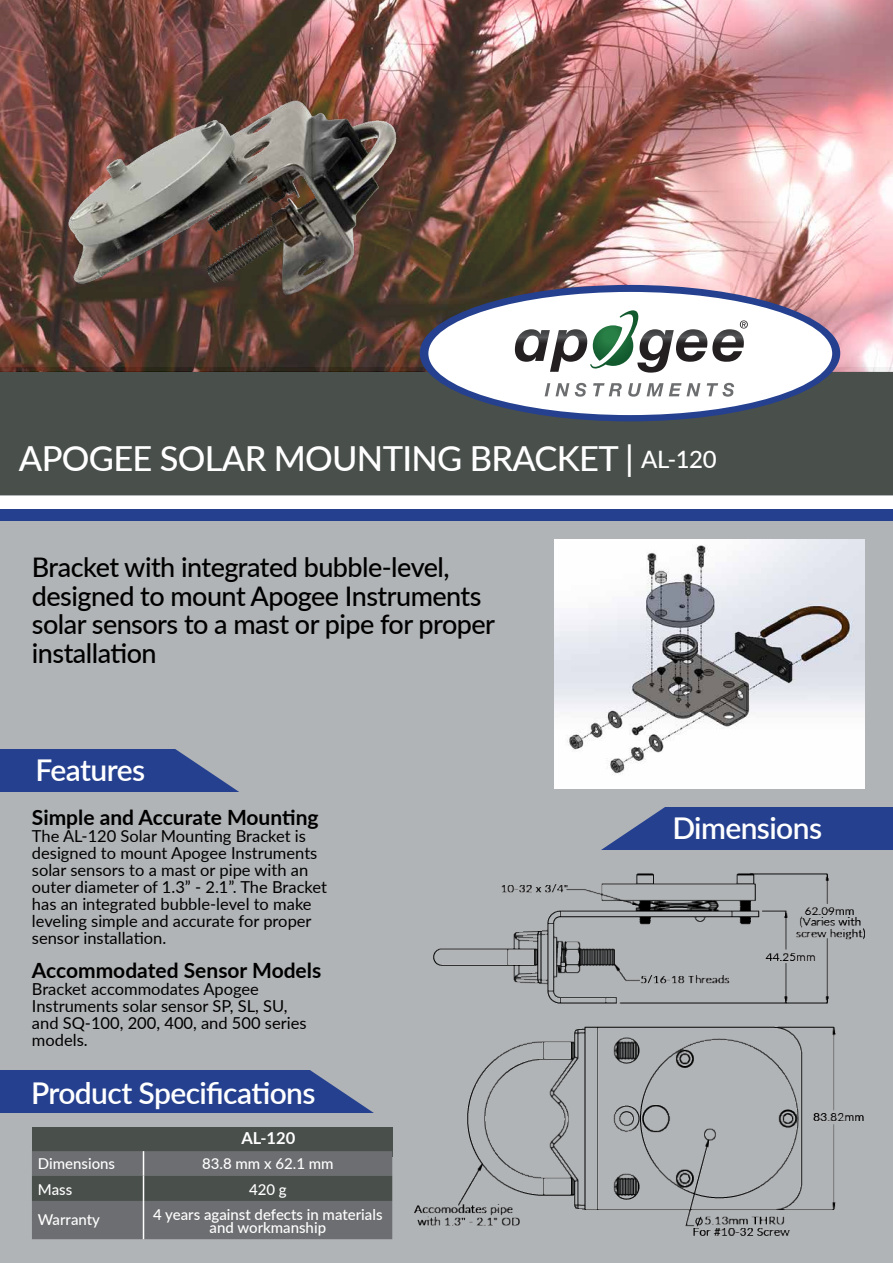
<style>
.page{position:relative;width:893px;height:1263px;background:#fff}
.page>*{position:absolute;margin:0;border:0;box-sizing:border-box;transform-origin:0 0}
.t1{font:500 34.5px "Lato";letter-spacing:-.02em;color:#fff}
.t2{font:600 30px "Lato";letter-spacing:-.02em;color:#fff}
.t3{font:500 27px/28.5px "Lato";letter-spacing:-.02em;color:#000}
.t4{font:700 21px "Lato";color:#000}
.t5{font:16.5px/17px "Lato";color:#000}
.t6{font:700 16.5px "Lato";color:#fff}
.t7{font:500 15px/12.8px "Lato";color:#fff;text-align:center}
.s1{font-size:24px}
</style>
<div class="page">
<div style="left:0;top:368px;width:893px;height:895px;background:#b1b4b6"></div>
<div style="left:0;top:749px;width:257px;height:43px;background:#25408f"></div>
<svg style="left:175px;top:749px;width:82px;height:43px"></svg>
<div style="left:0;top:1070px;width:392px;height:43px;background:#25408f"></div>
<svg style="left:310px;top:1070px;width:83px;height:61px"></svg>
<div style="left:597px;top:807px;width:296px;height:42px;background:#25408f"></div>
<svg style="left:597px;top:807px;width:78px;height:43px"></svg>
<div style="left:0;top:372px;width:893px;height:123px;background:#494f4b"></div>
<div style="left:0;top:508px;width:893px;height:13px;background:#25408f"></div>
<div style="left:0;top:496px;width:893px;height:13px;background:#fff"></div>
<img style="left:0;top:0;width:893px;height:372px">
<div style="left:420px;top:285px;width:420px;height:136px;background:#25408f;border-radius:50%"></div>
<div style="left:428px;top:292px;width:404px;height:123px;background:#fff;border-radius:50%"></div>
<svg style="left:545px;top:383px;width:24px;height:13px"></svg>
<svg style="left:575px;top:383px;width:11px;height:14px"></svg>
<svg style="left:593px;top:383px;width:29px;height:13px"></svg>
<svg style="left:628px;top:383px;width:13px;height:14px"></svg>
<svg style="left:647px;top:383px;width:53px;height:13px"></svg>
<svg style="left:707px;top:383px;width:27px;height:14px"></svg>
<svg style="left:590px;top:310px;width:158px;height:63px"></svg>
<img style="left:554px;top:539px;width:311px;height:250px">
<div style="left:32px;top:1127px;width:360px;height:29px;background:#494f4b"></div>
<svg style="left:32px;top:1151px;width:360px;height:88px"></svg>
<hr style="left:143px;top:1201px;width:1px;height:38px;background:#fff">
<img style="left:415px;top:1027px;width:449px;height:209px">
<img style="left:433px;top:873px;width:432px;height:130px">
<img style="left:41px;top:30px;width:405px;height:312px">
<h1 class="t1" style="left:19px;top:433px;width:699px">APOGEE SOLAR MOUNTING BRACKET | <span class="s1">AL-120</span></h1>
<h3 class="t3" style="left:32px;top:552px;width:465px">Bracket with integrated bubble-level, designed to mount Apogee Instruments solar sensors to a mast or pipe for proper installation</h3>
<h2 class="t2" style="left:36px;top:749px;width:111px">Features</h2>
<p class="t4" style="left:32px;top:802px;width:288px">Simple and Accurate Mounting</p>
<p class="t5" style="left:32px;top:827px;width:297px">The AL-120 Solar Mounting Bracket is designed to mount Apogee Instruments solar sensors to a mast or pipe with an outer diameter of 1.3” - 2.1”. The Bracket has an integrated bubble-level to make leveling simple and accurate for proper sensor installation.</p>
<p class="t4" style="left:32px;top:955px;width:291px">Accommodated Sensor Models</p>
<p class="t5" style="left:32px;top:980px;width:276px">Bracket accommodates Apogee<br>Instruments solar sensor SP, SL, SU, and SQ-100, 200, 400, and 500 series models.</p>
<h2 class="t2" style="left:31px;top:1071px;width:286px">Product Specifications</h2>
<p class="t6" style="left:242px;top:1126px;width:55px">AL-120</p>
<p class="t7" style="left:38px;top:1157px;width:79px">Dimensions</p>
<p class="t7" style="left:202px;top:1157px;width:133px">83.8 mm x 62.1 mm</p>
<p class="t7" style="left:38px;top:1182px;width:36px">Mass</p>
<p class="t7" style="left:249px;top:1182px;width:39px">420 g</p>
<p class="t7" style="left:38px;top:1212px;width:64px">Warranty</p>
<p class="t7" style="left:153px;top:1208px;width:231px">4 years against defects in materials and workmanship</p>
<h2 class="t2" style="left:672px;top:806px;width:151px">Dimensions</h2>
</div>
